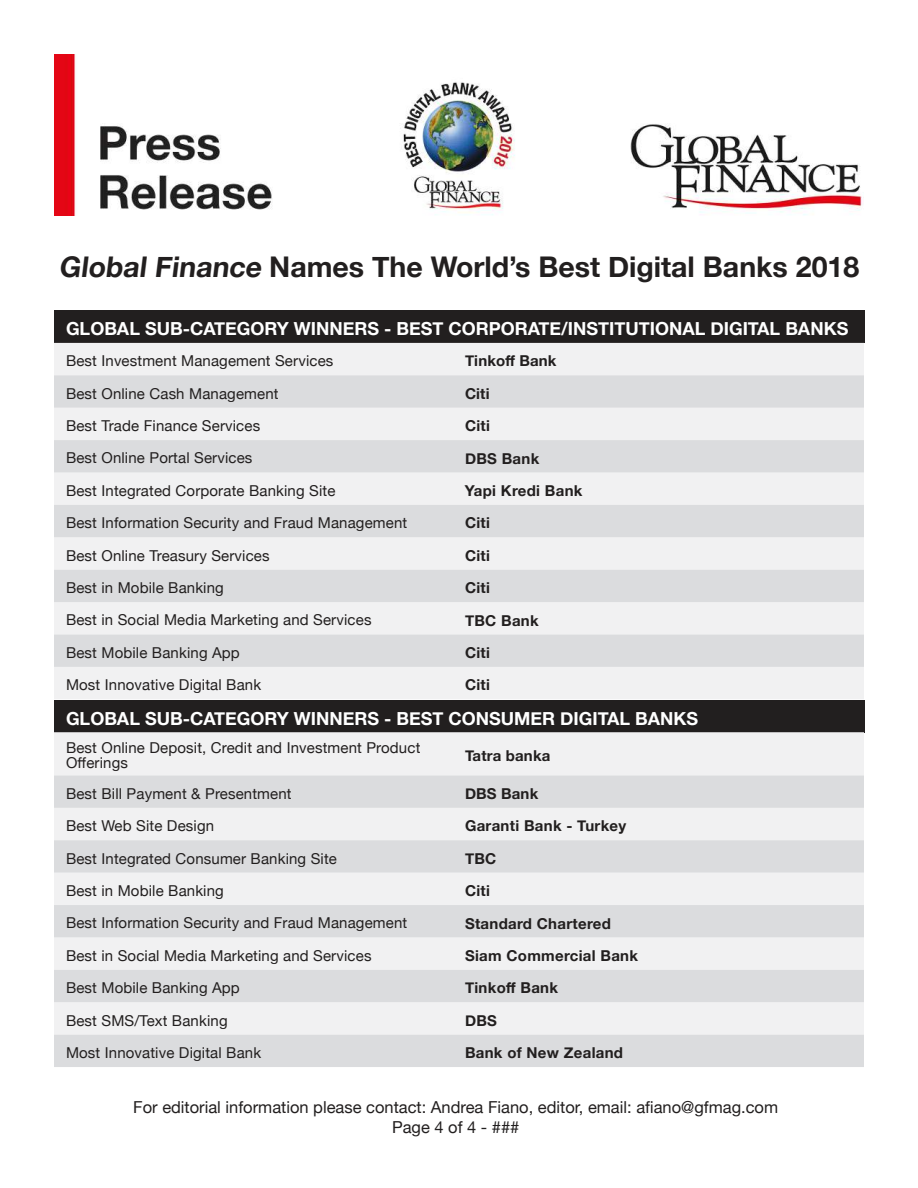
<style>
.page{position:relative;width:918px;height:1188px;background:#fff}
.page>*{position:absolute;margin:0;border:0;box-sizing:border-box;transform-origin:0 0}
.t1{font:700 28.5px "Helvetica Neue";color:#221f1f}
.t2{font:700 18px "Helvetica Neue";color:#fff}
.t3{font:16.5px/19.8px "Helvetica Neue";color:#221f1f;text-align:center}
.t4{font:15px/15px "Helvetica Neue";letter-spacing:.01em;color:#221f1f}
.t5{font:700 15px "Helvetica Neue";letter-spacing:.02em;color:#221f1f}
</style>
<div class="page">
<div style="left:54px;top:310px;width:810px;height:33px;background:#221f1f"></div>
<div style="left:54px;top:343px;width:810px;height:356px;background:#f1f1f2"></div>
<svg style="left:54px;top:375px;width:810px;height:292px;fill:#dbdcde"></svg>
<div style="left:54px;top:700px;width:810px;height:32px;background:#221f1f"></div>
<div style="left:54px;top:732px;width:810px;height:43px;background:#f1f1f2"></div>
<svg style="left:54px;top:775px;width:810px;height:292px;fill:#dbdcde"></svg>
<img style="left:54px;top:54px;width:808px;height:162px">
<h1 class="t1" style="left:59px;top:254px;width:802px">Global Finance Names The World’s Best Digital Banks 2018</h1>
<p class="t2" style="left:66px;top:321px;width:784px">GLOBAL SUB-CATEGORY WINNERS - BEST CORPORATE/INSTITUTIONAL DIGITAL BANKS</p>
<p class="t4" style="left:66px;top:355px;width:269px">Best Investment Management Services</p>
<p class="t5" style="left:465px;top:349px;width:93px">Tinko昀昀 Bank</p>
<p class="t4" style="left:66px;top:387px;width:214px">Best Online Cash Management</p>
<p class="t5" style="left:465px;top:387px;width:26px">Citi</p>
<p class="t4" style="left:66px;top:420px;width:196px">Best Trade Finance Services</p>
<p class="t5" style="left:465px;top:419px;width:27px">Citi</p>
<p class="t4" style="left:66px;top:452px;width:188px">Best Online Portal Services</p>
<p class="t5" style="left:465px;top:452px;width:76px">DBS Bank</p>
<p class="t4" style="left:66px;top:484px;width:271px">Best Integrated Corporate Banking Site</p>
<p class="t5" style="left:465px;top:484px;width:119px">Yapi Kredi Bank</p>
<p class="t4" style="left:66px;top:517px;width:343px">Best Information Security and Fraud Management</p>
<p class="t5" style="left:465px;top:517px;width:27px">Citi</p>
<p class="t4" style="left:66px;top:549px;width:205px">Best Online Treasury Services</p>
<p class="t5" style="left:465px;top:549px;width:27px">Citi</p>
<p class="t4" style="left:66px;top:582px;width:159px">Best in Mobile Banking</p>
<p class="t5" style="left:465px;top:581px;width:27px">Citi</p>
<p class="t4" style="left:66px;top:614px;width:307px">Best in Social Media Marketing and Services</p>
<p class="t5" style="left:465px;top:614px;width:75px">TBC Bank</p>
<p class="t4" style="left:66px;top:646px;width:175px">Best Mobile Banking App</p>
<p class="t5" style="left:465px;top:646px;width:27px">Citi</p>
<p class="t4" style="left:66px;top:679px;width:197px">Most Innovative Digital Bank</p>
<p class="t5" style="left:465px;top:679px;width:27px">Citi</p>
<p class="t2" style="left:66px;top:711px;width:634px">GLOBAL SUB-CATEGORY WINNERS - BEST CONSUMER DIGITAL BANKS</p>
<p class="t4" style="left:66px;top:742px;width:356px">Best Online Deposit, Credit and Investment Product<br>O昀昀erings</p>
<p class="t5" style="left:465px;top:749px;width:87px">Tatra banka</p>
<p class="t4" style="left:66px;top:787px;width:227px">Best Bill Payment &amp; Presentment</p>
<p class="t5" style="left:465px;top:787px;width:75px">DBS Bank</p>
<p class="t4" style="left:66px;top:820px;width:150px">Best Web Site Design</p>
<p class="t5" style="left:465px;top:820px;width:163px">Garanti Bank - Turkey</p>
<p class="t4" style="left:66px;top:852px;width:273px">Best Integrated Consumer Banking Site</p>
<p class="t5" style="left:465px;top:852px;width:33px">TBC</p>
<p class="t4" style="left:66px;top:885px;width:159px">Best in Mobile Banking</p>
<p class="t5" style="left:465px;top:884px;width:27px">Citi</p>
<p class="t4" style="left:66px;top:917px;width:343px">Best Information Security and Fraud Management</p>
<p class="t5" style="left:465px;top:917px;width:147px">Standard Chartered</p>
<p class="t4" style="left:66px;top:949px;width:307px">Best in Social Media Marketing and Services</p>
<p class="t5" style="left:465px;top:949px;width:175px">Siam Commercial Bank</p>
<p class="t4" style="left:66px;top:982px;width:175px">Best Mobile Banking App</p>
<p class="t5" style="left:465px;top:976px;width:95px">Tinko昀昀 Bank</p>
<p class="t4" style="left:66px;top:1014px;width:163px">Best SMS/Text Banking</p>
<p class="t5" style="left:465px;top:1014px;width:34px">DBS</p>
<p class="t4" style="left:66px;top:1047px;width:197px">Most Innovative Digital Bank</p>
<p class="t5" style="left:465px;top:1046px;width:160px">Bank of New Zealand</p>
<p class="t3" style="left:133px;top:1099px;width:646px">For editorial information please contact: Andrea Fiano, editor, email: a昀椀ano@gfmag.com<br>Page 4 of 4 - ###</p>
</div>
